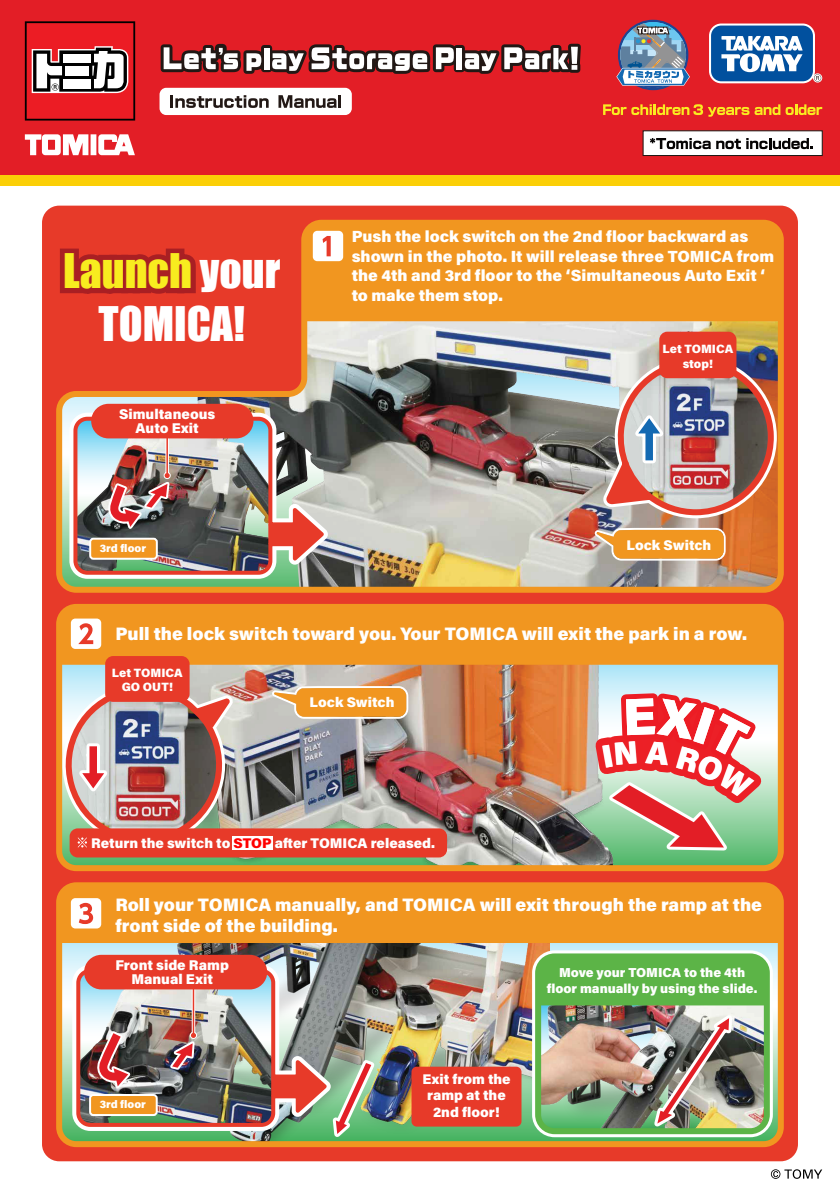
<style>
.page{position:relative;width:840px;height:1190px;background:#fff}
.page>*{position:absolute;margin:0;border:0;box-sizing:border-box;transform-origin:0 0}
.t1{font:43.8px/52.6px "Impact";color:#fff;text-align:center}
.t2{font:900 18px/21.6px "Acumin Pro";color:#fff}
.t3{font:900 16.2px/19.4px "Acumin Pro";color:#fff}
.t4{font:900 14.2px/14px "Acumin Pro";color:#fff;text-align:center}
.t5{font:900 14px/16.8px "Acumin Pro";color:#fff;text-align:center}
.t6{font:900 13px/16px "Acumin Pro";color:#fff;text-align:center}
.t7{font:900 12px/14.4px "Acumin Pro";color:#fff;text-align:center}
.t8{font:900 11px "Acumin Pro";color:#fff}
.s1{color:#faec20}
.s2{color:#f00}
</style>
<div class="page">
<div style="left:42px;top:206px;width:756px;height:955px;background:#e73a29;border-radius:17px"></div>
<img style="left:56px;top:219px;width:728px;height:374px">
<svg style="left:69px;top:413px;width:259px;height:166px"></svg>
<svg style="left:71px;top:415px;width:257px;height:162px"></svg>
<img style="left:155px;top:665px;width:536px;height:199px">
<div style="left:63px;top:611px;width:523px;height:54px;background:#f19620"></div>
<div style="left:56px;top:604px;width:728px;height:267px;border:6px solid #f19620;border-radius:17px"></div>
<svg style="left:63px;top:943px;width:714px;height:197px"></svg>
<img style="left:126px;top:943px;width:424px;height:197px">
<svg style="left:532px;top:950px;width:241px;height:187px;fill:#fff"></svg>
<div style="left:535px;top:953px;width:235px;height:181px;border:6px solid #5cb447;border-radius:17px"></div>
<img style="left:538px;top:956px;width:229px;height:180px">
<div style="left:313px;top:231px;width:30px;height:30px;background:#fff;border-radius:4px"></div>
<svg style="left:323px;top:236px;width:8px;height:20px"></svg>
<div style="left:71px;top:619px;width:30px;height:30px;background:#fff;border-radius:4px"></div>
<svg style="left:78px;top:623px;width:15px;height:21px"></svg>
<div style="left:63px;top:889px;width:714px;height:54px;background:#f19620"></div>
<div style="left:71px;top:898px;width:30px;height:31px;background:#fff;border-radius:4px"></div>
<svg style="left:79px;top:903px;width:14px;height:21px"></svg>
<div style="left:56px;top:882px;width:728px;height:265px;border:6px solid #f19620;border-radius:17px"></div>
<svg style="left:74px;top:967px;width:256px;height:162px"></svg>
<div style="left:105px;top:656px;width:85px;height:46px;background:#e73a29;border-radius:8px"></div>
<div style="left:70px;top:828px;width:377px;height:29px;background:#e73a29;border-radius:8px"></div>
<div style="left:659px;top:332px;width:77px;height:46px;background:#e73a29;border-radius:8px"></div>
<img style="left:56px;top:679px;width:180px;height:177px">
<svg style="left:272px;top:686px;width:136px;height:33px"></svg>
<img style="left:75px;top:419px;width:247px;height:154px">
<img style="left:79px;top:971px;width:300px;height:175px">
<div style="left:91px;top:404px;width:162px;height:34px;background:#e73a29;border-radius:17px"></div>
<div style="left:84px;top:955px;width:183px;height:34px;background:#e73a29;border-radius:17px"></div>
<svg style="left:56px;top:244px;width:145px;height:58px"></svg>
<div style="left:89px;top:538px;width:69px;height:22px;border:4px solid #fff;border-radius:2px"></div>
<div style="left:91px;top:540px;width:65px;height:18px;background:#f19620;border-radius:2px"></div>
<div style="left:232px;top:836px;width:41px;height:14px;background:#fff"></div>
<div style="left:89px;top:1094px;width:69px;height:22px;border:4px solid #fff;border-radius:2px"></div>
<div style="left:91px;top:1096px;width:65px;height:18px;background:#f19620;border-radius:2px"></div>
<div style="left:412px;top:1067px;width:110px;height:60px;background:#e73a29;border-radius:5px"></div>
<div style="left:0;top:0;width:840px;height:181px;background:#e31e26"></div>
<svg style="left:709px;top:24px;width:106px;height:59px"></svg>
<div style="left:711px;top:26px;width:102px;height:55px;background:#01509e;border-radius:10px"></div>
<svg style="left:721px;top:36px;width:82px;height:36px"></svg>
<div style="left:813px;top:73px;width:9px;height:10px;border:2px solid #fff;border-radius:50%"></div>
<svg style="left:814px;top:74px;width:7px;height:8px"></svg>
<div style="left:643px;top:130px;width:180px;height:26px;background:#fff;border:1px solid #221815"></div>
<svg style="left:650px;top:138px;width:163px;height:11px"></svg>
<div style="left:160px;top:88px;width:192px;height:27px;background:#fff;border-radius:7px"></div>
<svg style="left:170px;top:95px;width:99px;height:13px"></svg>
<svg style="left:278px;top:95px;width:63px;height:13px"></svg>
<svg style="left:603px;top:104px;width:177px;height:13px"></svg>
<svg style="left:786px;top:104px;width:36px;height:11px"></svg>
<svg style="left:616px;top:19px;width:74px;height:69px"></svg>
<svg style="left:160px;top:43px;width:421px;height:31px"></svg>
<div style="left:0;top:176px;width:840px;height:10px;background:#fbcf06"></div>
<svg style="left:25px;top:21px;width:110px;height:100px"></svg>
<svg style="left:25px;top:134px;width:110px;height:21px"></svg>
<svg style="left:771px;top:1169px;width:51px;height:10px"></svg>
<img style="left:586px;top:356px;width:191px;height:498px">
<h1 class="t1" style="left:63px;top:244px;width:219px"><span class="s1">Launch</span> your<br>TOMICA!</h1>
<p class="t4" style="left:119px;top:406px;width:98px">Simultaneous<br>Auto Exit</p>
<p class="t8" style="left:100px;top:541px;width:48px">3rd floor</p>
<p class="t3" style="left:352px;top:226px;width:424px">Push the lock switch on the 2nd floor backward as shown in the photo. It will release three TOMICA from the 4th and 3rd floor to the ‘Simultaneous Auto Exit ‘ to make them stop.</p>
<p class="t7" style="left:662px;top:341px;width:72px">Let TOMICA stop!</p>
<p class="t5" style="left:626px;top:536px;width:86px">Lock Switch</p>
<p class="t2" style="left:115px;top:622px;width:633px">Pull the lock switch toward you. Your TOMICA will exit the park in a row.</p>
<p class="t7" style="left:112px;top:665px;width:72px">Let TOMICA<br>GO OUT!</p>
<p class="t5" style="left:310px;top:693px;width:86px">Lock Switch</p>
<p class="t5" style="left:91px;top:834px;width:345px">Return the switch to <span class="s2">STOP</span> after TOMICA released.</p>
<p class="t2" style="left:115px;top:893px;width:648px">Roll your TOMICA manually, and TOMICA will exit through the ramp at the front side of the building.</p>
<p class="t4" style="left:115px;top:957px;width:115px">Front side Ramp<br>Manual Exit</p>
<p class="t6" style="left:547px;top:964px;width:212px">Move your TOMICA to the 4th floor manually by using the slide.</p>
<p class="t8" style="left:100px;top:1097px;width:48px">3rd floor</p>
<p class="t5" style="left:422px;top:1070px;width:90px">Exit from the ramp at the<br>2nd floor!</p>
</div>
